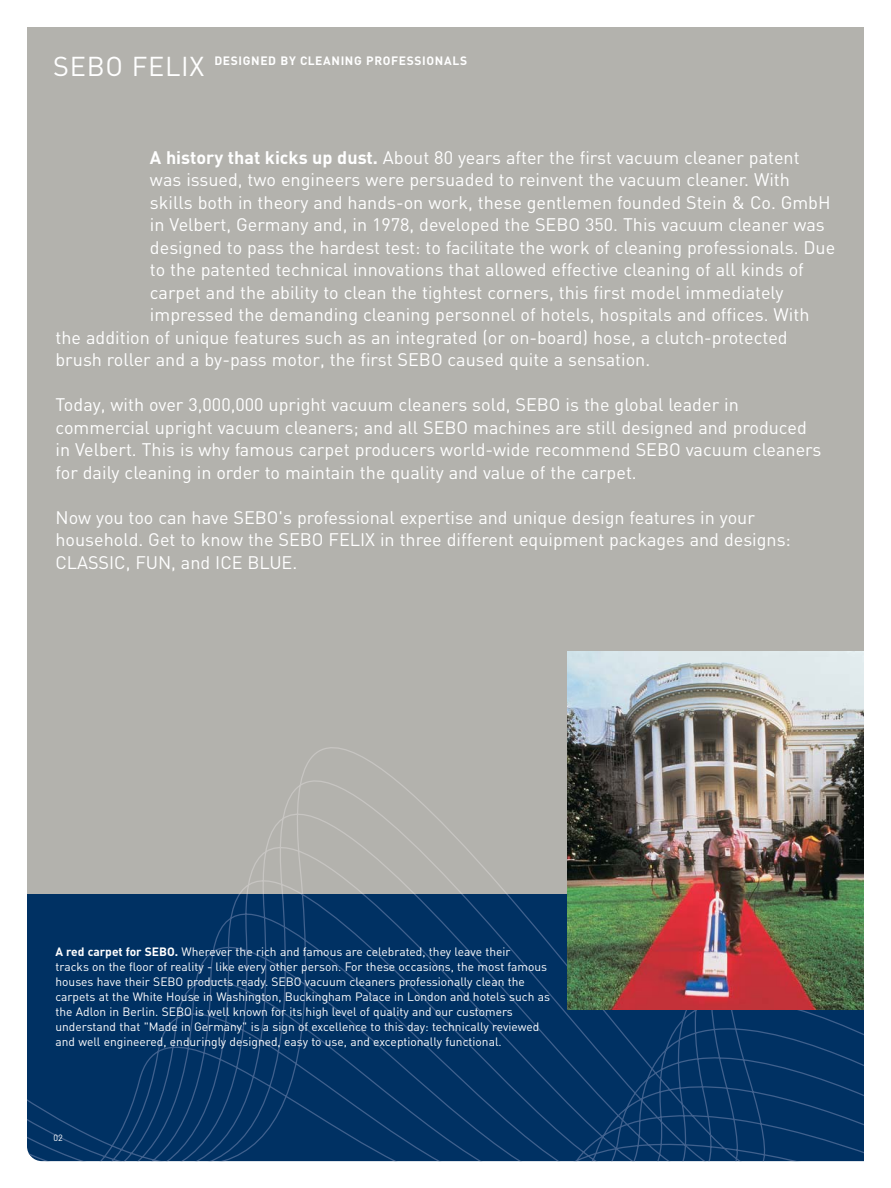
<style>
.page{position:relative;width:891px;height:1188px;background:#fff}
.page>*{position:absolute;margin:0;border:0;box-sizing:border-box;transform-origin:0 0}
.t1{font:27px "DIN";letter-spacing:.025em;color:#fff}
.t2{font:18px/22.5px "DIN";color:#fff}
.t3{font:12px/15px "DIN";color:#fff}
.t4{font:700 12px "DIN";letter-spacing:.055em;color:#fff}
.t5{font:9px "DIN";color:#fff}
.s1{font-weight:700}
</style>
<div class="page">
<svg style="left:27px;top:893px;width:837px;height:268px;background:#033365"></svg>
<div style="left:27px;top:27px;width:837px;height:866px;background:#b3b2ad"></div>
<svg style="left:240px;top:651px;width:624px;height:242px"></svg>
<img style="left:567px;top:652px;width:297px;height:358px">
<h1 class="t1" style="left:53px;top:57px;width:153px">SEBO FELIX</h1>
<p class="t4" style="left:214px;top:57px;width:254px">DESIGNED BY CLEANING PROFESSIONALS</p>
<p class="t2" style="left:150px;top:148px;width:651px"><span class="s1">A history that kicks up dust.</span> About 80 years after the first vacuum cleaner patent</p>
<p class="t2" style="left:150px;top:171px;width:642px">was issued, two engineers were persuaded to reinvent the vacuum cleaner. With</p>
<p class="t2" style="left:150px;top:193px;width:682px">skills both in theory and hands-on work, these gentlemen founded Stein &amp; Co. GmbH</p>
<p class="t2" style="left:150px;top:216px;width:676px">in Velbert, Germany and, in 1978, developed the SEBO 350. This vacuum cleaner was</p>
<p class="t2" style="left:150px;top:238px;width:687px">designed to pass the hardest test: to facilitate the work of cleaning professionals. Due</p>
<p class="t2" style="left:150px;top:261px;width:655px">to the patented technical innovations that allowed effective cleaning of all kinds of</p>
<p class="t2" style="left:150px;top:283px;width:635px">carpet and the ability to clean the tightest corners, this first model immediately</p>
<p class="t2" style="left:150px;top:306px;width:661px">impressed the demanding cleaning personnel of hotels, hospitals and offices. With</p>
<p class="t2" style="left:55px;top:328px;width:734px">the addition of unique features such as an integrated (or on-board) hose, a clutch-protected</p>
<p class="t2" style="left:55px;top:351px;width:596px">brush roller and a by-pass motor, the first SEBO caused quite a sensation.</p>
<p class="t2" style="left:55px;top:396px;width:768px">Today, with over 3,000,000 upright vacuum cleaners sold, SEBO is the global leader in commercial upright vacuum cleaners; and all SEBO machines are still designed and produced in Velbert. This is why famous carpet producers world-wide recommend SEBO vacuum cleaners for daily cleaning in order to maintain the quality and value of the carpet.</p>
<p class="t2" style="left:55px;top:508px;width:737px">Now you too can have SEBO's professional expertise and unique design features in your household. Get to know the SEBO FELIX in three different equipment packages and designs:<br>CLASSIC, FUN, and ICE BLUE.</p>
<p class="t3" style="left:56px;top:945px;width:496px"><span class="s1">A red carpet for SEBO.</span> Wherever the rich and famous are celebrated, they leave their<br>tracks on the floor of reality - like every other person. For these occasions, the most famous houses have their SEBO products ready. SEBO vacuum cleaners professionally clean the carpets at the White House in Washington, Buckingham Palace in London and hotels such as the Adlon in Berlin. SEBO is well known for its high level of quality and our customers understand that "Made in Germany" is a sign of excellence to this day: technically reviewed and well engineered, enduringly designed, easy to use, and exceptionally functional.</p>
<p class="t5" style="left:54px;top:1134px;width:11px">02</p>
</div>
